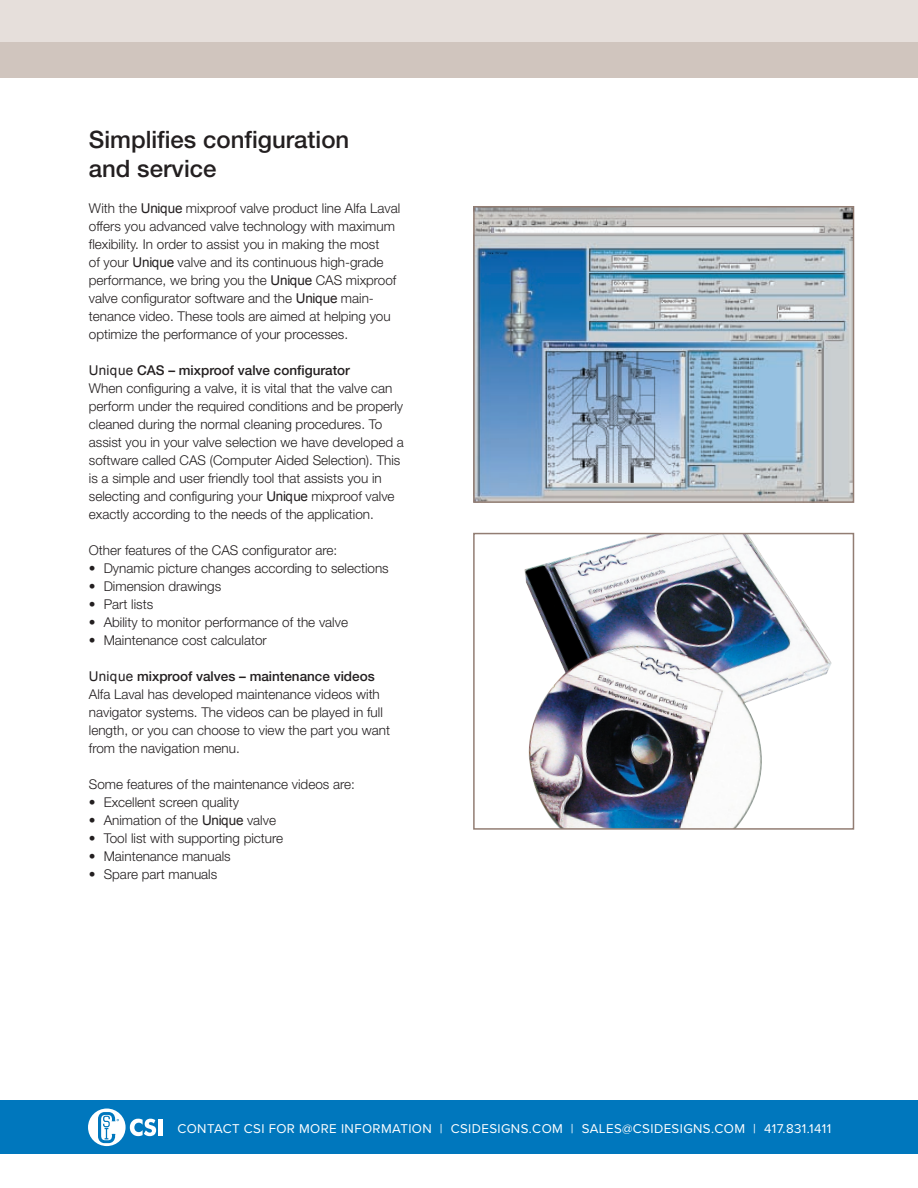
<style>
.page{position:relative;width:918px;height:1188px;background:#fff}
.page>*{position:absolute;margin:0;border:0;box-sizing:border-box;transform-origin:0 0}
.t1{font:500 24px/28.5px "Helvetica Neue";color:#231f20}
.t2{font:300 13.5px/18px "Helvetica Neue";color:#231f20}
.t3{font:13.2px "Proxima Nova";letter-spacing:.03em;color:#fff}
.s1{font-family:"Arial";font-weight:400}
.s2{font-weight:500}
</style>
<div class="page">
<img style="left:476px;top:209px;width:375px;height:291px">
<div style="left:473px;top:206px;width:381px;height:297px;border:2px solid #927d73"></div>
<div style="left:0;top:0;width:918px;height:69px;background:#e6dfdb"></div>
<div style="left:0;top:42px;width:918px;height:36px;background:#d0c5be"></div>
<img style="left:524px;top:535px;width:308px;height:293px">
<div style="left:473px;top:533px;width:381px;height:297px;border:1px solid #927d73"></div>
<div style="left:0;top:1100px;width:918px;height:54px;background:#0077bd"></div>
<svg style="left:88px;top:1109px;width:68px;height:37px"></svg>
<hr style="left:158px;top:1119px;width:4px;height:17px;background:#fff">
<p class="t1" style="left:89px;top:125px;width:262px">Simplifies configuration and service</p>
<p class="t2" style="left:89px;top:199px;width:313px">With the <span class="s1">Unique</span> mixproof valve product line Alfa Laval offers you advanced valve technology with maximum flexibility. In order to assist you in making the most<br>of your <span class="s1">Unique</span> valve and its continuous high-grade performance, we bring you the <span class="s1">Unique</span> CAS mixproof valve configurator software and the <span class="s1">Unique</span> main&shy;tenance video. These tools are aimed at helping you optimize the performance of your processes.</p>
<p class="t2" style="left:89px;top:361px;width:317px"><span class="s1">Unique</span> <span class="s2">CAS – mixproof valve configurator<br></span>When configuring a valve, it is vital that the valve can perform under the required conditions and be properly cleaned during the normal cleaning procedures. To assist you in your valve selection we have developed a software called CAS (Computer Aided Selection). This is a simple and user friendly tool that assists you in selecting and configuring your <span class="s1">Unique</span> mixproof valve exactly according to the needs of the application.</p>
<p class="t2" style="left:89px;top:541px;width:250px">Other features of the CAS configurator are:</p>
<p class="t2" style="left:89px;top:559px;width:301px">• Dynamic picture changes according to selections</p>
<p class="t2" style="left:89px;top:577px;width:134px">• Dimension drawings</p>
<p class="t2" style="left:89px;top:595px;width:66px">• Part lists</p>
<p class="t2" style="left:89px;top:613px;width:261px">• Ability to monitor performance of the valve</p>
<p class="t2" style="left:89px;top:631px;width:179px">• Maintenance cost calculator</p>
<p class="t2" style="left:89px;top:667px;width:303px"><span class="s1">Unique</span> <span class="s2">mixproof valves – maintenance videos </span>Alfa Laval has developed maintenance videos with navigator systems. The videos can be played in full length, or you can choose to view the part you want from the navigation menu.</p>
<p class="t2" style="left:89px;top:775px;width:268px">Some features of the maintenance videos are:</p>
<p class="t2" style="left:89px;top:793px;width:152px">• Excellent screen quality</p>
<p class="t2" style="left:89px;top:811px;width:189px">• Animation of the <span class="s1">Unique</span> valve</p>
<p class="t2" style="left:89px;top:829px;width:196px">• Tool list with supporting picture</p>
<p class="t2" style="left:89px;top:847px;width:143px">• Maintenance manuals</p>
<p class="t2" style="left:89px;top:865px;width:130px">• Spare part manuals</p>
<p class="t3" style="left:177px;top:1119px;width:655px">CONTACT CSI FOR MORE INFORMATION | CSIDESIGNS.COM | SALES@CSIDESIGNS.COM | 417.831.1411</p>
</div>
